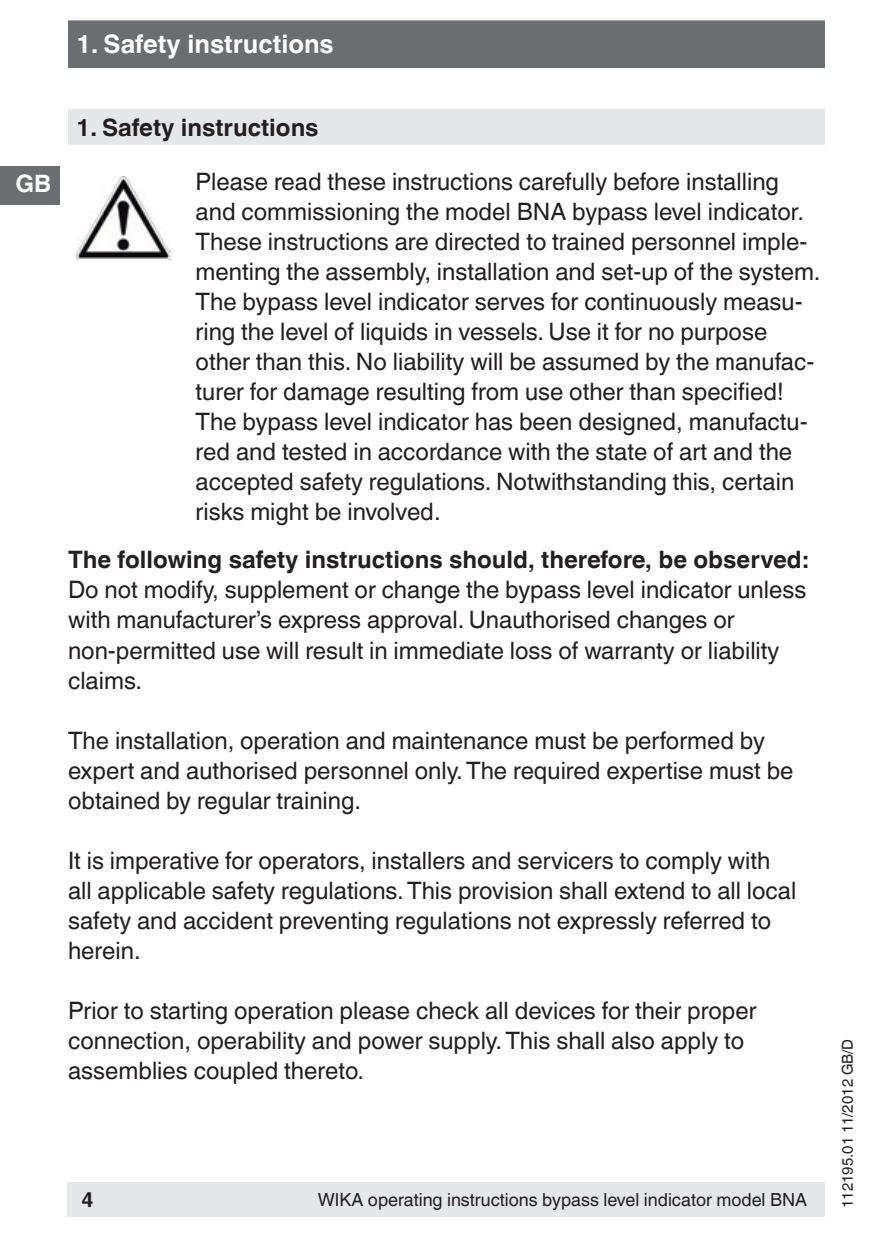
<style>
.page{position:relative;width:893px;height:1259px;background:#fff}
.page>*{position:absolute;margin:0;border:0;box-sizing:border-box;transform-origin:0 0}
.t1{font:700 25.5px "Helvetica World";color:#fff}
.t2{font:24px/30px "Helvetica World";color:#231f20}
.t3{font:700 24px "Helvetica World";color:#231f20}
.t4{font:700 24px "Helvetica World";color:#fff}
.t5{font:700 21px "Helvetica World";color:#231f20}
.t6{font:18px "Helvetica World";color:#231f20}
.t7{font:15px "Helvetica World";color:#231f20}
</style>
<div class="page">
<div style="left:0;top:166px;width:60px;height:38px;background:#6c6d70"></div>
<div style="left:68px;top:20px;width:757px;height:48px;background:#6c6d70;border:3px solid #6c6d70"></div>
<div style="left:67px;top:1182px;width:758px;height:34px;background:#e6e7e9"></div>
<img style="left:77px;top:177px;width:93px;height:82px">
<div style="left:68px;top:109px;width:757px;height:36px;background:#e6e7e9"></div>
<p class="t1" style="left:77px;top:30px;width:259px">1. Safety instructions</p>
<p class="t4" style="left:15px;top:169px;width:37px">GB</p>
<p class="t3" style="left:77px;top:114px;width:244px">1. Safety instructions</p>
<p class="t2" style="left:196px;top:167px;width:626px">Please read these instructions carefully before installing and commissioning the model BNA bypass level indicator.<br>These instructions are directed to trained personnel imple&shy;menting the assembly, installation and set-up of the system.<br>The bypass level indicator serves for continuously measu&shy;ring the level of liquids in vessels. Use it for no purpose other than this. No liability will be assumed by the manufac&shy;turer for damage resulting from use other than specified!<br>The bypass level indicator has been designed, manufactu&shy;red and tested in accordance with the state of art and the accepted safety regulations. Notwithstanding this, certain risks might be involved.</p>
<p class="t3" style="left:68px;top:546px;width:742px">The following safety instructions should, therefore, be observed:</p>
<p class="t2" style="left:68px;top:575px;width:740px">Do not modify, supplement or change the bypass level indicator unless with manufacturer’s express approval. Unauthorised changes or non-permitted use will result in immediate loss of warranty or liability claims.</p>
<p class="t2" style="left:68px;top:725px;width:727px">The installation, operation and maintenance must be performed by expert and authorised personnel only. The required expertise must be obtained by regular training.</p>
<p class="t2" style="left:68px;top:845px;width:730px">It is imperative for operators, installers and servicers to comply with all applicable safety regulations. This provision shall extend to all local safety and accident preventing regulations not expressly referred to herein.</p>
<p class="t2" style="left:68px;top:995px;width:690px">Prior to starting operation please check all devices for their proper connection, operability and power supply. This shall also apply to assemblies coupled thereto.</p>
<p class="t5" style="left:81px;top:1187px;width:14px">4</p>
<p class="t6" style="left:318px;top:1189px;width:491px">WIKA operating instructions bypass level indicator model BNA</p>
<p class="t7" style="left:839px;top:1208px;width:171px;rotate:-90deg">112195.01 11/2012 GB/D</p>
</div>
